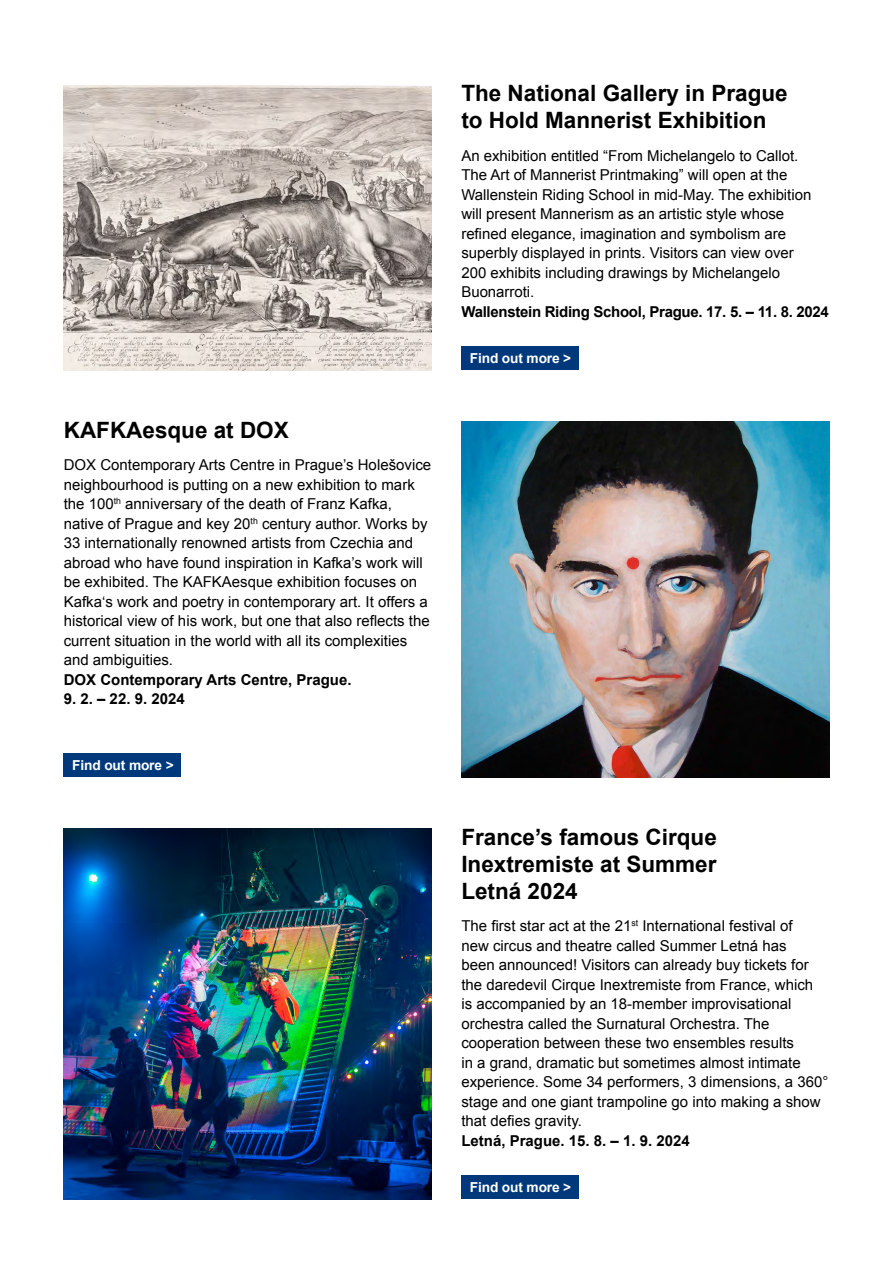
<style>
.page{position:relative;width:893px;height:1263px;background:#fff}
.page>*{position:absolute;margin:0;border:0;box-sizing:border-box;transform-origin:0 0}
.t1{font:700 22.5px/27px "Arial";color:#000}
.t2{font:15px/19.5px "Arial";color:#000}
.t3{font:700 15px "Arial";color:#000}
.t4{font:700 15px "Arial";letter-spacing:-.02em;color:#000}
.t5{font:700 13.65px "Arial";letter-spacing:-.01em;color:#fff}
</style>
<div class="page">
<img style="left:64px;top:85px;width:368px;height:285px">
<img style="left:461px;top:422px;width:368px;height:355px">
<img style="left:64px;top:829px;width:368px;height:370px">
<div style="left:461px;top:1175px;width:117px;height:24px;background:#00397b"></div>
<div style="left:64px;top:753px;width:117px;height:24px;background:#00397b"></div>
<div style="left:461px;top:346px;width:117px;height:24px;background:#00397b"></div>
<h1 class="t1" style="left:64px;top:417px;width:227px">KAFKAesque at DOX</h1>
<p class="t2" style="left:64px;top:455px;width:369px">DOX Contemporary Arts Centre in Prague’s Holešovice neighbourhood is putting on a new exhibition to mark the 100<sup>th</sup> anniversary of the death of Franz Kafka, native of Prague and key 20<sup>th</sup> century author. Works by 33 internationally renowned artists from Czechia and abroad who have found inspiration in Kafka’s work will be exhibited. The KAFKAesque exhibition focuses on Kafka‘s work and poetry in contemporary art. It offers a historical view of his work, but one that also reflects the current situation in the world with all its complexities and ambiguities.</p>
<p class="t3" style="left:64px;top:670px;width:289px">DOX Contemporary Arts Centre, Prague.</p>
<p class="t3" style="left:64px;top:689px;width:122px">9. 2. – 22. 9. 2024</p>
<p class="t5" style="left:72px;top:756px;width:103px">Find out more &gt;</p>
<h1 class="t1" style="left:461px;top:81px;width:328px">The National Gallery in Prague to Hold Mannerist Exhibition</h1>
<p class="t2" style="left:461px;top:146px;width:351px">An exhibition entitled “From Michelangelo to Callot.<br>The Art of Mannerist Printmaking” will open at the Wallenstein Riding School in mid-May. The exhibition will present Mannerism as an artistic style whose refined elegance, imagination and symbolism are superbly displayed in prints. Visitors can view over 200 exhibits including drawings by Michelangelo Buonarroti.</p>
<p class="t4" style="left:461px;top:302px;width:369px">Wallenstein Riding School, Prague. 17. 5. – 11. 8. 2024</p>
<p class="t5" style="left:470px;top:349px;width:103px">Find out more &gt;</p>
<h1 class="t1" style="left:461px;top:824px;width:257px;text-align:justify">France’s famous Cirque Inextremiste at Summer Letná 2024</h1>
<p class="t2" style="left:461px;top:916px;width:368px">The first star act at the 21<sup>st</sup> International festival of<br>new circus and theatre called Summer Letná has<br>been announced! Visitors can already buy tickets for the daredevil Cirque Inextremiste from France, which<br>is accompanied by an 18-member improvisational orchestra called the Surnatural Orchestra. The cooperation between these two ensembles results<br>in a grand, dramatic but sometimes almost intimate experience. Some 34 performers, 3 dimensions, a 360° stage and one giant trampoline go into making a show that defies gravity.</p>
<p class="t3" style="left:461px;top:1131px;width:230px">Letná, Prague. 15. 8. – 1. 9. 2024</p>
<p class="t5" style="left:470px;top:1178px;width:103px">Find out more &gt;</p>
</div>
